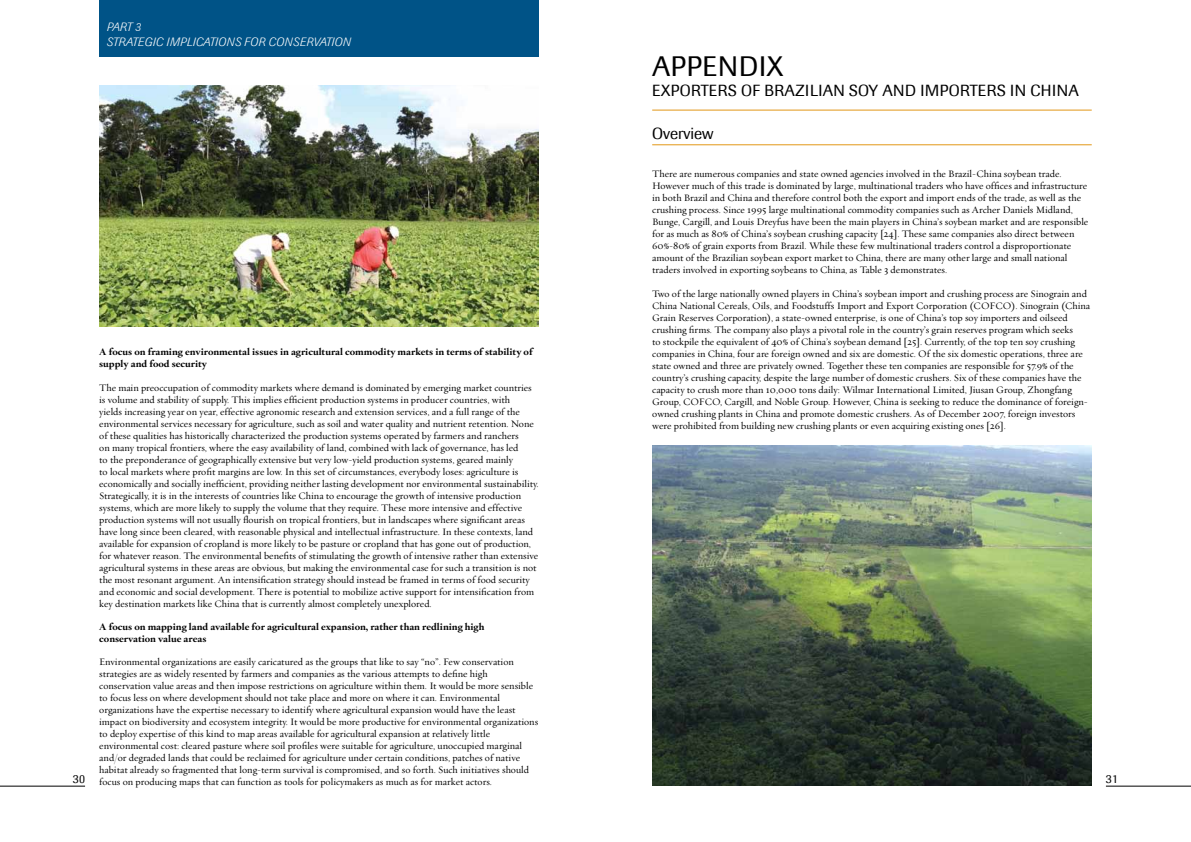
<style>
.page{position:relative;width:1191px;height:842px;background:#fff}
.page>*{position:absolute;margin:0;border:0;box-sizing:border-box;transform-origin:0 0}
.t1{font:28px "Imago";letter-spacing:.02em;color:#000}
.t2{font:16px "Imago";letter-spacing:.02em;color:#000}
.t3{font:16px "Imago";color:#000}
.t4{font:italic 300 12px/14.4px "Imago";letter-spacing:.02em;color:#fff}
.t5{font:12px "Imago";color:#000}
.t6{font:10px/12px "Oakleaf Text";color:#000}
.t7{font:700 10px/12px "Oakleaf Text";color:#000}
</style>
<div class="page">
<hr style="left:0;top:786px;width:85px;height:1px;background:#000">
<hr style="left:1106px;top:786px;width:85px;height:1px;background:#000">
<div style="left:99px;top:0;width:440px;height:57px;background:#005387"></div>
<img style="left:99px;top:85px;width:440px;height:241px">
<img style="left:652px;top:445px;width:439px;height:340px">
<hr style="left:652px;top:110px;width:439px;height:1px;background:#e29717">
<hr style="left:652px;top:145px;width:439px;height:1px;background:#e29717">
<p class="t4" style="left:106px;top:20px;width:246px">PART 3<br>STRATEGIC IMPLICATIONS FOR CONSERVATION</p>
<h1 class="t1" style="left:652px;top:50px;width:133px">APPENDIX</h1>
<h2 class="t2" style="left:652px;top:81px;width:428px">EXPORTERS OF BRAZILIAN SOY AND IMPORTERS IN CHINA</h2>
<h2 class="t3" style="left:652px;top:124px;width:63px">Overview</h2>
<p class="t6" style="left:652px;top:168px;width:437px">There are numerous companies and state owned agencies involved in the Brazil-China soybean trade.<br>However much of this trade is dominated by large, multinational traders who have offices and infrastructure in both Brazil and China and therefore control both the export and import ends of the trade, as well as the crushing process. Since 1995 large multinational commodity companies such as Archer Daniels Midland, Bunge, Cargill, and Louis Dreyfus have been the main players in China’s soybean market and are responsible for as much as 80% of China’s soybean crushing capacity [24]. These same companies also direct between 60%-80% of grain exports from Brazil. While these few multinational traders control a disproportionate amount of the Brazilian soybean export market to China, there are many other large and small national traders involved in exporting soybeans to China, as Table 3 demonstrates.</p>
<p class="t6" style="left:652px;top:288px;width:439px">Two of the large nationally owned players in China’s soybean import and crushing process are Sinograin and China National Cereals, Oils, and Foodstuffs Import and Export Corporation (COFCO). Sinograin (China Grain Reserves Corporation), a state-owned enterprise, is one of China’s top soy importers and oilseed crushing firms. The company also plays a pivotal role in the country’s grain reserves program which seeks<br>to stockpile the equivalent of 40% of China’s soybean demand [25]. Currently, of the top ten soy crushing companies in China, four are foreign owned and six are domestic. Of the six domestic operations, three are state owned and three are privately owned. Together these ten companies are responsible for 57.9% of the country’s crushing capacity, despite the large number of domestic crushers. Six of these companies have the capacity to crush more than 10,000 tons daily: Wilmar International Limited, Jiusan Group, Zhongfang Group, COFCO, Cargill, and Noble Group. However, China is seeking to reduce the dominance of foreign&shy;owned crushing plants in China and promote domestic crushers. As of December 2007, foreign investors were prohibited from building new crushing plants or even acquiring existing ones [26].</p>
<p class="t7" style="left:99px;top:346px;width:435px">A focus on framing environmental issues in agricultural commodity markets in terms of stability of supply and food security</p>
<p class="t6" style="left:99px;top:382px;width:441px">The main preoccupation of commodity markets where demand is dominated by emerging market countries is volume and stability of supply. This implies efficient production systems in producer countries, with<br>yields increasing year on year, effective agronomic research and extension services, and a full range of the environmental services necessary for agriculture, such as soil and water quality and nutrient retention. None of these qualities has historically characterized the production systems operated by farmers and ranchers<br>on many tropical frontiers, where the easy availability of land, combined with lack of governance, has led<br>to the preponderance of geographically extensive but very low-yield production systems, geared mainly<br>to local markets where profit margins are low. In this set of circumstances, everybody loses: agriculture is economically and socially inefficient, providing neither lasting development nor environmental sustainability.<br>Strategically, it is in the interests of countries like China to encourage the growth of intensive production systems, which are more likely to supply the volume that they require. These more intensive and effective production systems will not usually flourish on tropical frontiers, but in landscapes where significant areas have long since been cleared, with reasonable physical and intellectual infrastructure. In these contexts, land available for expansion of cropland is more likely to be pasture or cropland that has gone out of production, for whatever reason. The environmental benefits of stimulating the growth of intensive rather than extensive agricultural systems in these areas are obvious, but making the environmental case for such a transition is not the most resonant argument. An intensification strategy should instead be framed in terms of food security and economic and social development. There is potential to mobilize active support for intensification from key destination markets like China that is currently almost completely unexplored.</p>
<p class="t7" style="left:99px;top:621px;width:386px">A focus on mapping land available for agricultural expansion, rather than redlining high conservation value areas</p>
<p class="t6" style="left:99px;top:656px;width:440px">Environmental organizations are easily caricatured as the groups that like to say “no”. Few conservation strategies are as widely resented by farmers and companies as the various attempts to define high conservation value areas and then impose restrictions on agriculture within them. It would be more sensible to focus less on where development should not take place and more on where it can. Environmental organizations have the expertise necessary to identify where agricultural expansion would have the least impact on biodiversity and ecosystem integrity. It would be more productive for environmental organizations to deploy expertise of this kind to map areas available for agricultural expansion at relatively little environmental cost: cleared pasture where soil profiles were suitable for agriculture, unoccupied marginal and/or degraded lands that could be reclaimed for agriculture under certain conditions, patches of native habitat already so fragmented that long-term survival is compromised, and so forth. Such initiatives should focus on producing maps that can function as tools for policymakers as much as for market actors.</p>
<p class="t5" style="left:73px;top:772px;width:14px">30</p>
<p class="t5" style="left:1106px;top:772px;width:14px">31</p>
</div>
